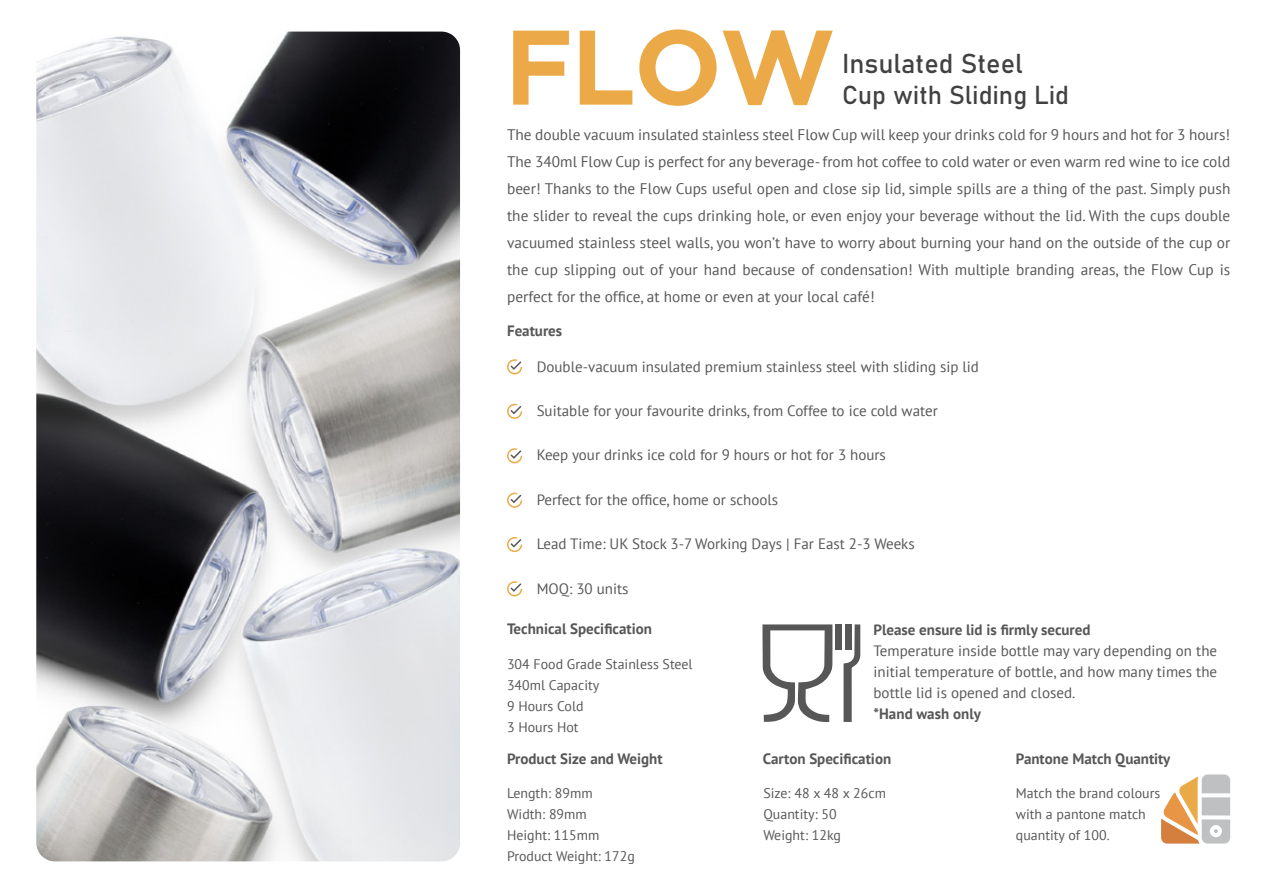
<style>
.page{position:relative;width:1263px;height:893px;background:#fff}
.page>*{position:absolute;margin:0;border:0;box-sizing:border-box;transform-origin:0 0}
.t1{font:500 101.4px "Gotham";color:#ebaa47}
.t2{font:27px "Bahnschrift";color:#414141}
.t3{font:25.65px "Bahnschrift";color:#414141}
.t4{font:15.3px/27px "PT Sans";color:#575757;text-align:justify}
.t5{font:15px/21px "PT Sans";color:#575757;text-align:justify}
.t6{font:700 15px "PT Sans";color:#575757}
.t7{font:13.95px/21px "PT Sans";color:#575757}
</style>
<div class="page">
<svg style="left:513px;top:30px;width:56px;height:75px"></svg>
<svg style="left:579px;top:29px;width:254px;height:77px"></svg>
<svg style="left:1161px;top:774px;width:69px;height:70px"></svg>
<svg style="left:762px;top:624px;width:70px;height:98px"></svg>
<svg style="left:843px;top:624px;width:17px;height:98px"></svg>
<div style="left:836px;top:624px;width:6px;height:26px;background:#575757"></div>
<div style="left:845px;top:624px;width:6px;height:26px;background:#575757"></div>
<img style="left:36px;top:32px;width:424px;height:829px">
<svg style="left:507px;top:359px;width:15px;height:15px"></svg>
<svg style="left:507px;top:404px;width:15px;height:15px"></svg>
<svg style="left:507px;top:448px;width:15px;height:15px"></svg>
<svg style="left:507px;top:493px;width:15px;height:15px"></svg>
<svg style="left:507px;top:537px;width:15px;height:15px"></svg>
<svg style="left:507px;top:581px;width:15px;height:15px"></svg>
<h1 class="t1" style="left:505px;top:10px;width:330px">FLOW</h1>
<h2 class="t2" style="left:842px;top:43px;width:182px">Insulated Steel</h2>
<h3 class="t3" style="left:842px;top:75px;width:228px">Cup with Sliding Lid</h3>
<p class="t4" style="left:507px;top:121px;width:725px">The double vacuum insulated stainless steel Flow Cup will keep your drinks cold for 9 hours and hot for 3 hours!<br>The 340ml Flow Cup is perfect for any beverage- from hot coffee to cold water or even warm red wine to ice cold beer! Thanks to the Flow Cups useful open and close sip lid, simple spills are a thing of the past. Simply push the slider to reveal the cups drinking hole, or even enjoy your beverage without the lid. With the cups double vacuumed stainless steel walls, you won’t have to worry about burning your hand on the outside of the cup or the cup slipping out of your hand because of condensation! With multiple branding areas, the Flow Cup is perfect for the office, at home or even at your local café!</p>
<p class="t6" style="left:507px;top:320px;width:57px">Features</p>
<p class="t5" style="left:537px;top:356px;width:444px">Double-vacuum insulated premium stainless steel with sliding sip lid</p>
<p class="t5" style="left:537px;top:400px;width:403px">Suitable for your favourite drinks, from Coffee to ice cold water</p>
<p class="t5" style="left:537px;top:444px;width:351px">Keep your drinks ice cold for 9 hours or hot for 3 hours</p>
<p class="t5" style="left:537px;top:489px;width:243px">Perfect for the office, home or schools</p>
<p class="t5" style="left:537px;top:533px;width:380px">Lead Time: UK Stock 3-7 Working Days | Far East 2-3 Weeks</p>
<p class="t5" style="left:537px;top:578px;width:93px">MOQ: 30 units</p>
<p class="t6" style="left:507px;top:619px;width:147px">Technical Specification</p>
<p class="t7" style="left:507px;top:654px;width:187px">304 Food Grade Stainless Steel<br>340ml Capacity<br>9 Hours Cold<br>3 Hours Hot</p>
<p class="t6" style="left:507px;top:749px;width:157px">Product Size and Weight</p>
<p class="t7" style="left:507px;top:782px;width:129px">Length: 89mm<br>Width: 89mm<br>Height: 115mm<br>Product Weight: 172g</p>
<p class="t6" style="left:873px;top:620px;width:219px">Please ensure lid is firmly secured</p>
<p class="t5" style="left:873px;top:640px;width:345px">Temperature inside bottle may vary depending on the initial temperature of bottle, and how many times the bottle lid is opened and closed.</p>
<p class="t6" style="left:873px;top:704px;width:109px">*Hand wash only</p>
<p class="t6" style="left:763px;top:749px;width:130px">Carton Specification</p>
<p class="t7" style="left:763px;top:782px;width:124px">Size: 48 x 48 x 26cm<br>Quantity: 50<br>Weight: 12kg</p>
<p class="t6" style="left:1016px;top:749px;width:156px">Pantone Match Quantity</p>
<p class="t7" style="left:1016px;top:782px;width:146px">Match the brand colours with a pantone match quantity of 100.</p>
</div>
